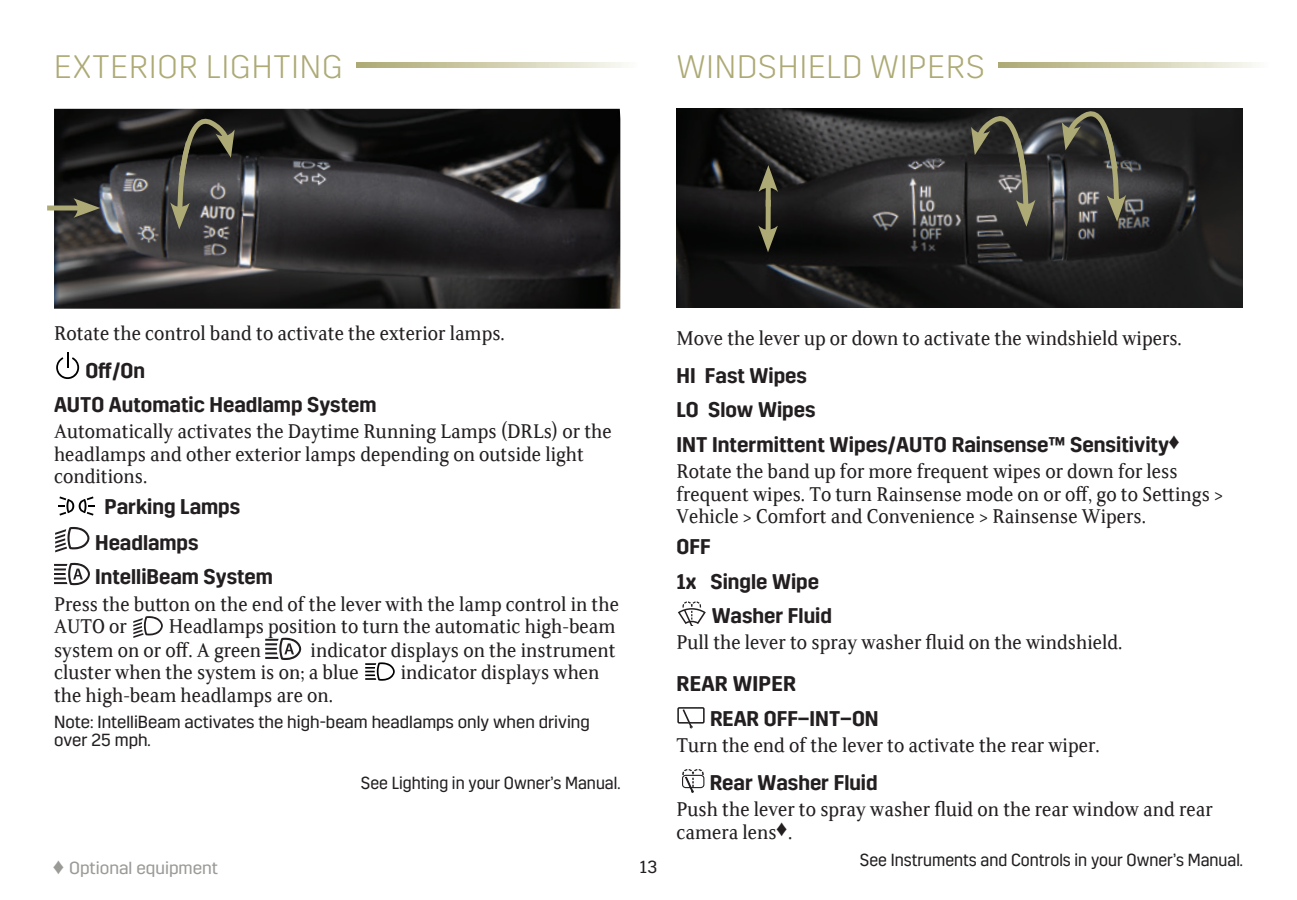
<style>
.page{position:relative;width:1297px;height:900px;background:#fff}
.page>*{position:absolute;margin:0;border:0;box-sizing:border-box;transform-origin:0 0}
.caddy_gold_subhead{font:300 32.5px "Cadillac Sans";letter-spacing:.03em;color:#adaa75}
.caddy_BODY_8_6{font:21.5px/22.5px "Cadillac Serif";color:#231f20;scale:.96 1}
.caddy_BOLD_8_5{font:600 21.25px "Cadillac Sans";color:#231f20}
.caddy_semi_bold_subh{font:600 21.25px "Cadillac Sans";letter-spacing:.01em;color:#231f20}
.caddy_see_section{font:17.5px "Cadillac Sans";color:#231f20;scale:.93 1}
.caddy_new_note{font:17.5px/18.8px "Cadillac Sans";color:#231f20}
.t1{font:17.5px "Cadillac Sans";color:#9a9a97}
.s1{font-family:"Arial Narrow";font-size:22.5px}
.s2{font-family:"Arial Narrow";font-weight:400;font-size:22.5px}
</style>
<div class="page">
<img style="left:54px;top:109px;width:566px;height:200px">
<img style="left:676px;top:109px;width:566px;height:198px">
<svg style="left:56px;top:352px;width:23px;height:27px"></svg>
<svg style="left:58px;top:496px;width:37px;height:20px"></svg>
<svg style="left:55px;top:527px;width:34px;height:25px"></svg>
<svg style="left:54px;top:563px;width:36px;height:22px"></svg>
<svg style="left:133px;top:616px;width:30px;height:22px"></svg>
<svg style="left:265px;top:638px;width:36px;height:22px"></svg>
<svg style="left:365px;top:662px;width:30px;height:19px"></svg>
<svg style="left:678px;top:601px;width:27px;height:25px"></svg>
<div style="left:677px;top:707px;width:27px;height:17px;border:2px solid #231f20"></div>
<svg style="left:681px;top:707px;width:12px;height:21px"></svg>
<div style="left:681px;top:775px;width:23px;height:13px;border:1px solid #231f20;border-radius:3px"></div>
<svg style="left:682px;top:769px;width:21px;height:24px"></svg>
<div style="left:765px;top:200px;width:5px;height:35px;background:#adaa75"></div>
<svg style="left:758px;top:225px;width:19px;height:27px"></svg>
<div style="left:765px;top:182px;width:5px;height:25px;background:#adaa75"></div>
<svg style="left:758px;top:165px;width:19px;height:27px"></svg>
<svg style="left:970px;top:109px;width:65px;height:118px;background:#46453f"></svg>
<svg style="left:1061px;top:108px;width:64px;height:114px;background:#494842"></svg>
<svg style="left:170px;top:112px;width:64px;height:117px;background:#46453f"></svg>
<svg style="left:998px;top:62px;width:258px;height:5px"></svg>
<svg style="left:356px;top:62px;width:268px;height:5px"></svg>
<div style="left:47px;top:206px;width:36px;height:5px;background:#adaa75"></div>
<svg style="left:73px;top:198px;width:27px;height:20px"></svg>
<p class="caddy_gold_subhead" style="left:54px;top:49px;width:290px">EXTERIOR LIGHTING</p>
<p class="caddy_gold_subhead" style="left:676px;top:49px;width:309px">WINDSHIELD WIPERS</p>
<p class="caddy_BODY_8_6" style="left:54px;top:321px;width:471px">Rotate the control band to activate the exterior lamps.</p>
<p class="caddy_BOLD_8_5" style="left:85px;top:359px;width:61px">Off/On</p>
<p class="caddy_BOLD_8_5" style="left:54px;top:393px;width:324px">AUTO Automatic Headlamp System</p>
<p class="caddy_BODY_8_6" style="left:54px;top:420px;width:582px">Automatically activates the Daytime Running Lamps (DRLs) or the headlamps and other exterior lamps depending on outside light conditions.</p>
<p class="caddy_BOLD_8_5" style="left:105px;top:495px;width:137px">Parking Lamps</p>
<p class="caddy_BOLD_8_5" style="left:95px;top:531px;width:105px">Headlamps</p>
<p class="caddy_BOLD_8_5" style="left:95px;top:565px;width:179px">IntelliBeam System</p>
<p class="caddy_BODY_8_6" style="left:54px;top:592px;width:590px">Press the button on the end of the lever with the lamp control in the<br>AUTO or</p>
<p class="caddy_BODY_8_6" style="left:54px;top:614px;width:586px;line-height:23.8px;text-indent:115px">Headlamps position to turn the automatic high-beam system on or off. A green</p>
<p class="caddy_BODY_8_6" style="left:54px;top:638px;width:586px;text-indent:256px">indicator displays on the instrument cluster when the system is on; a blue</p>
<p class="caddy_BODY_8_6" style="left:400px;top:660px;width:209px">indicator displays when</p>
<p class="caddy_BODY_8_6" style="left:54px;top:683px;width:292px">the high-beam headlamps are on.</p>
<p class="caddy_new_note" style="left:54px;top:712px;width:537px">Note: IntelliBeam activates the high-beam headlamps only when driving over 25 mph.</p>
<p class="caddy_see_section" style="left:361px;top:773px;width:280px">See Lighting in your Owner’s Manual.</p>
<p class="t1" style="left:53px;top:858px;width:166px"><span class="s1">♦</span> Optional equipment</p>
<p class="caddy_new_note" style="left:639px;top:857px;width:19px">13</p>
<p class="caddy_BODY_8_6" style="left:676px;top:326px;width:528px">Move the lever up or down to activate the windshield wipers.</p>
<p class="caddy_BOLD_8_5" style="left:676px;top:364px;width:132px">HI Fast Wipes</p>
<p class="caddy_BOLD_8_5" style="left:676px;top:398px;width:140px">LO Slow Wipes</p>
<p class="caddy_BOLD_8_5" style="left:676px;top:433px;width:505px">INT Intermittent Wipes/AUTO Rainsense™ Sensitivity<span class="s2">♦</span></p>
<p class="caddy_BODY_8_6" style="left:676px;top:459px;width:571px">Rotate the band up for more frequent wipes or down for less frequent wipes. To turn Rainsense mode on or off, go to Settings &gt;<br>Vehicle &gt; Comfort and Convenience &gt; Rainsense Wipers.</p>
<p class="caddy_BOLD_8_5" style="left:676px;top:535px;width:36px">OFF</p>
<p class="caddy_BOLD_8_5" style="left:676px;top:569px;width:144px">1x Single Wipe</p>
<p class="caddy_BOLD_8_5" style="left:711px;top:604px;width:122px">Washer Fluid</p>
<p class="caddy_BODY_8_6" style="left:676px;top:630px;width:466px">Pull the lever to spray washer fluid on the windshield.</p>
<p class="caddy_semi_bold_subh" style="left:676px;top:672px;width:121px">REAR WIPER</p>
<p class="caddy_BOLD_8_5" style="left:710px;top:707px;width:170px">REAR OFF–INT–ON</p>
<p class="caddy_BODY_8_6" style="left:676px;top:733px;width:442px">Turn the end of the lever to activate the rear wiper.</p>
<p class="caddy_BOLD_8_5" style="left:709px;top:771px;width:169px">Rear Washer Fluid</p>
<p class="caddy_BODY_8_6" style="left:676px;top:797px;width:560px">Push the lever to spray washer fluid on the rear window and rear camera lens<span class="s1">♦</span>.</p>
<p class="caddy_see_section" style="left:859px;top:850px;width:413px">See Instruments and Controls in your Owner’s Manual.</p>
</div>
